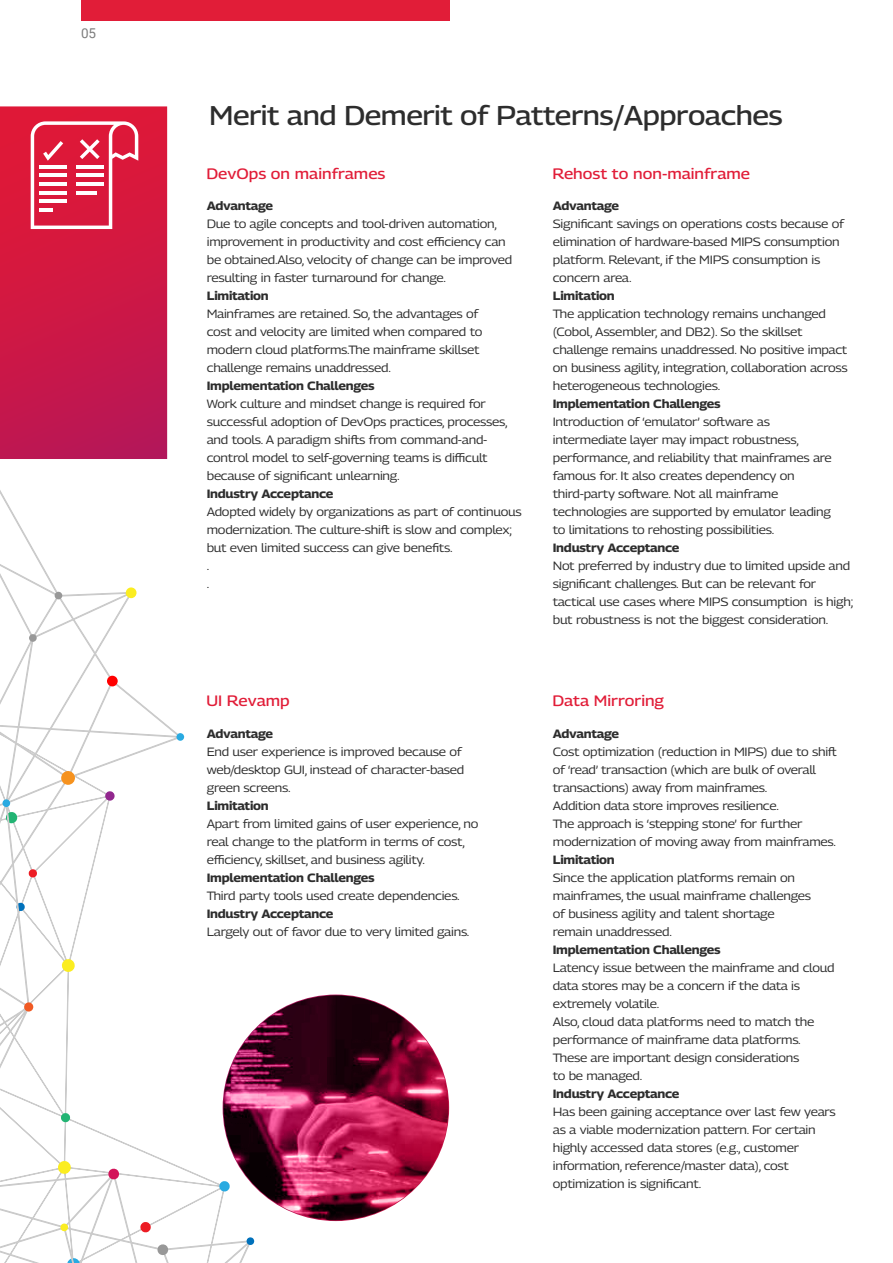
<style>
.page{position:relative;width:893px;height:1263px;background:#fff}
.page>*{position:absolute;margin:0;border:0;box-sizing:border-box;transform-origin:0 0}
.t1{font:500 27px "Georama Semi Expanded";letter-spacing:-.02em;color:#2d2d2d}
.t2{font:500 15px "Georama Semi Expanded";color:#e11d38}
.t3{font:13.5px "Roboto";color:#7c7c7c}
.t4{font:12px/18px "Georama Semi Expanded";letter-spacing:-.02em;color:#2d2d2d}
.t5{font:700 12px "Georama Semi Expanded";letter-spacing:-.02em;color:#2d2d2d}
</style>
<div class="page">
<svg style="left:0;top:106px;width:167px;height:353px;background:#cc1846"></svg>
<div style="left:81px;top:0;width:368px;height:20px;background:#e11d38"></div>
<svg style="left:0;top:490px;width:450px;height:773px"></svg>
<div style="left:61px;top:771px;width:14px;height:14px;background:#f6921e;border-radius:50%"></div>
<div style="left:126px;top:587px;width:11px;height:11px;background:#fbed21;border-radius:50%"></div>
<div style="left:107px;top:675px;width:11px;height:12px;background:#f00;border-radius:50%"></div>
<div style="left:29px;top:634px;width:8px;height:8px;background:#989898;border-radius:50%"></div>
<div style="left:55px;top:592px;width:7px;height:7px;background:#989898;border-radius:50%"></div>
<div style="left:176px;top:733px;width:8px;height:8px;background:#29aae1;border-radius:50%"></div>
<div style="left:2px;top:799px;width:8px;height:8px;background:#29aae1;border-radius:50%"></div>
<div style="left:24px;top:1002px;width:9px;height:10px;background:#f05a24;border-radius:50%"></div>
<svg style="left:108px;top:1168px;width:12px;height:12px"></svg>
<svg style="left:157px;top:1244px;width:12px;height:12px"></svg>
<svg style="left:60px;top:1223px;width:9px;height:8px"></svg>
<svg style="left:246px;top:1237px;width:9px;height:8px"></svg>
<svg style="left:31px;top:121px;width:107px;height:108px;background:#e0405c"></svg>
<hr style="left:39px;top:165px;width:28px;height:3px;background:#fff">
<hr style="left:39px;top:173px;width:28px;height:4px;background:#fff">
<hr style="left:39px;top:182px;width:28px;height:4px;background:#fff">
<hr style="left:39px;top:191px;width:28px;height:3px;background:#fff">
<hr style="left:39px;top:199px;width:28px;height:4px;background:#fff">
<hr style="left:39px;top:208px;width:14px;height:4px;background:#fff">
<hr style="left:76px;top:165px;width:28px;height:3px;background:#fff">
<hr style="left:76px;top:173px;width:28px;height:4px;background:#fff">
<hr style="left:76px;top:182px;width:28px;height:4px;background:#fff">
<hr style="left:76px;top:191px;width:21px;height:3px;background:#fff">
<svg style="left:223px;top:994px;width:226px;height:227px"></svg>
<p class="t3" style="left:81px;top:24px;width:17px">05</p>
<h1 class="t1" style="left:209px;top:96px;width:575px">Merit and Demerit of Patterns/Approaches</h1>
<p class="t2" style="left:206px;top:162px;width:181px">DevOps on mainframes</p>
<p class="t5" style="left:553px;top:197px;width:68px">Advantage</p>
<p class="t4" style="left:553px;top:215px;width:293px">Significant savings on operations costs because of elimination of hardware-based MIPS consumption platform. Relevant, if the MIPS consumption is concern area.</p>
<p class="t5" style="left:553px;top:287px;width:64px">Limitation</p>
<p class="t4" style="left:553px;top:305px;width:296px">The application technology remains unchanged (Cobol, Assembler, and DB2). So the skillset challenge remains unaddressed. No positive impact on business agility, integration, collaboration across heterogeneous technologies.</p>
<p class="t5" style="left:553px;top:395px;width:169px">Implementation Challenges</p>
<p class="t4" style="left:553px;top:413px;width:281px">Introduction of ‘emulator’ software as intermediate layer may impact robustness, performance, and reliability that mainframes are famous for. It also creates dependency on third-party software. Not all mainframe technologies are supported by emulator leading to limitations to rehosting possibilities.</p>
<p class="t5" style="left:553px;top:539px;width:128px">Industry Acceptance</p>
<p class="t4" style="left:553px;top:557px;width:302px">Not preferred by industry due to limited upside and significant challenges. But can be relevant for tactical use cases where MIPS consumption is high; but robustness is not the biggest consideration.</p>
<p class="t2" style="left:552px;top:162px;width:199px">Rehost to non-mainframe</p>
<p class="t5" style="left:207px;top:197px;width:68px">Advantage</p>
<p class="t4" style="left:207px;top:215px;width:307px">Due to agile concepts and tool-driven automation, improvement in productivity and cost efficiency can be obtained.Also, velocity of change can be improved resulting in faster turnaround for change.</p>
<p class="t5" style="left:207px;top:287px;width:64px">Limitation</p>
<p class="t4" style="left:207px;top:305px;width:277px">Mainframes are retained. So, the advantages of cost and velocity are limited when compared to modern cloud platforms.The mainframe skillset challenge remains unaddressed.</p>
<p class="t5" style="left:207px;top:377px;width:169px">Implementation Challenges</p>
<p class="t4" style="left:207px;top:395px;width:302px">Work culture and mindset change is required for successful adoption of DevOps practices, processes, and tools. A paradigm shifts from command-and&shy;control model to self-governing teams is difficult because of significant unlearning.</p>
<p class="t5" style="left:207px;top:485px;width:128px">Industry Acceptance</p>
<p class="t4" style="left:207px;top:503px;width:317px">Adopted widely by organizations as part of continuous modernization. The culture-shift is slow and complex; but even limited success can give benefits.<br>.<br>.</p>
<p class="t2" style="left:206px;top:690px;width:85px">UI Revamp</p>
<p class="t5" style="left:207px;top:725px;width:68px">Advantage</p>
<p class="t4" style="left:207px;top:742px;width:259px">End user experience is improved because of web/desktop GUI, instead of character-based green screens.</p>
<p class="t5" style="left:207px;top:797px;width:64px">Limitation</p>
<p class="t4" style="left:207px;top:814px;width:273px">Apart from limited gains of user experience, no real change to the platform in terms of cost, efficiency, skillset, and business agility.</p>
<p class="t5" style="left:207px;top:869px;width:169px">Implementation Challenges</p>
<p class="t4" style="left:207px;top:886px;width:254px">Third party tools used create dependencies.</p>
<p class="t5" style="left:207px;top:905px;width:128px">Industry Acceptance</p>
<p class="t4" style="left:207px;top:922px;width:264px">Largely out of favor due to very limited gains.</p>
<p class="t2" style="left:552px;top:690px;width:113px">Data Mirroring</p>
<p class="t5" style="left:553px;top:725px;width:68px">Advantage</p>
<p class="t4" style="left:553px;top:742px;width:286px">Cost optimization (reduction in MIPS) due to shift of ‘read’ transaction (which are bulk of overall transactions) away from mainframes.<br>Addition data store improves resilience.<br>The approach is ‘stepping stone’ for further modernization of moving away from mainframes.</p>
<p class="t5" style="left:553px;top:851px;width:64px">Limitation</p>
<p class="t4" style="left:553px;top:868px;width:260px">Since the application platforms remain on mainframes, the usual mainframe challenges of business agility and talent shortage remain unaddressed.</p>
<p class="t5" style="left:553px;top:941px;width:169px">Implementation Challenges</p>
<p class="t4" style="left:553px;top:958px;width:283px">Latency issue between the mainframe and cloud data stores may be a concern if the data is extremely volatile.<br>Also, cloud data platforms need to match the performance of mainframe data platforms.<br>These are important design considerations<br>to be managed.</p>
<p class="t5" style="left:553px;top:1085px;width:128px">Industry Acceptance</p>
<p class="t4" style="left:553px;top:1102px;width:285px">Has been gaining acceptance over last few years as a viable modernization pattern. For certain highly accessed data stores (e.g., customer information, reference/master data), cost optimization is significant.</p>
</div>
